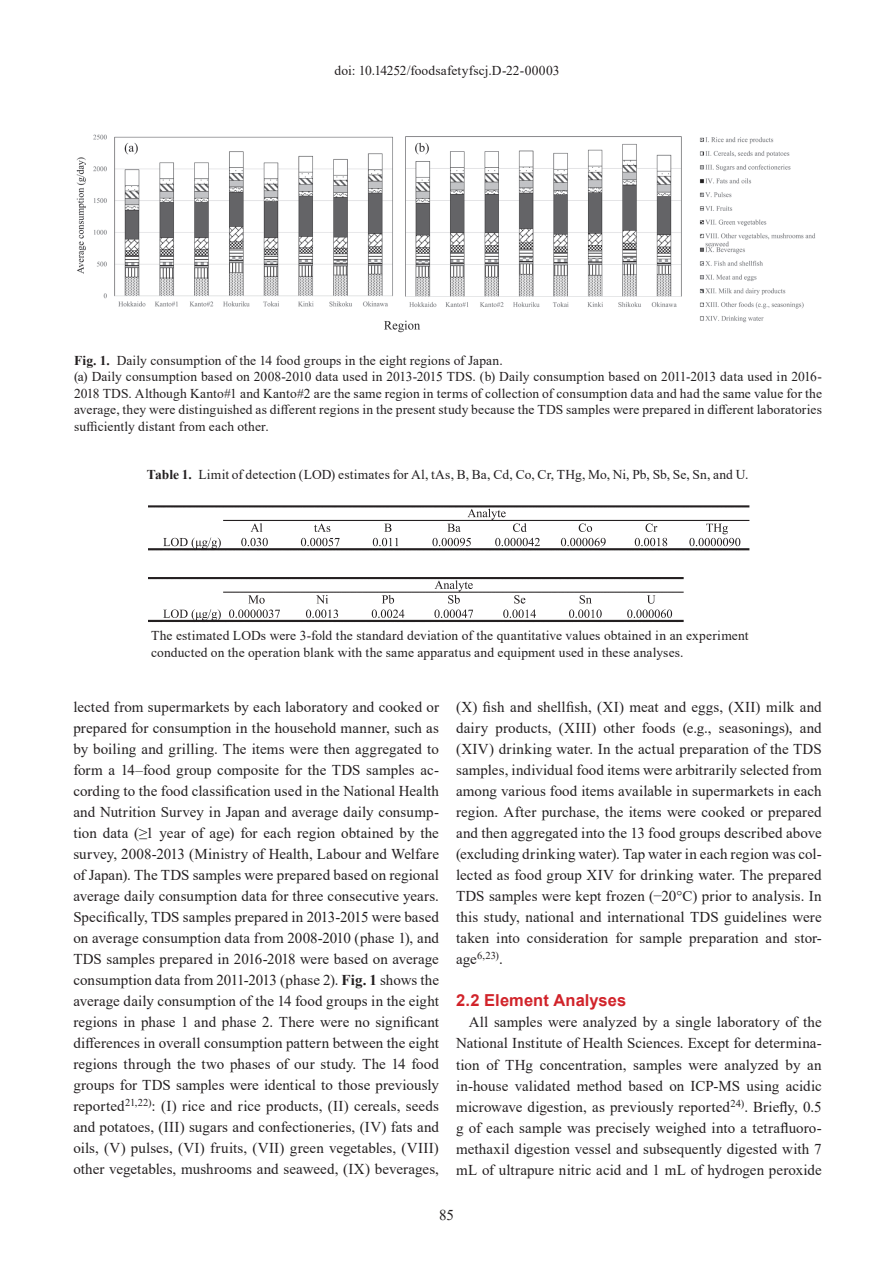
<style>
.page{position:relative;width:893px;height:1263px;background:#fff}
.page>*{position:absolute;margin:0;border:0;box-sizing:border-box;transform-origin:0 0}
.t1{font:700 16.5px "Arial";letter-spacing:.005em;color:#d1232a}
.t2{font:15px/21px "Times New Roman";letter-spacing:.005em;color:#231f20;text-align:justify}
.t3{font:13.5px/16.5px "Times New Roman";letter-spacing:.01em;color:#231f20}
.t4{font:10.5px "Times New Roman";color:#231f20}
.s1{font-weight:700}
.s2{font-size:15px}
</style>
<div class="page">
<img style="left:76px;top:134px;width:740px;height:198px">
<img style="left:149px;top:505px;width:601px;height:118px">
<p class="t3" style="left:335px;top:62px;width:226px">doi: 10.14252/foodsafetyfscj.D-22-00003</p>
<p class="t3" style="left:74px;top:351px;width:750px"><span class="s1">Fig. 1.</span> Daily consumption of the 14 food groups in the eight regions of Japan.<br>(a) Daily consumption based on 2008-2010 data used in 2013-2015 TDS. (b) Daily consumption based on 2011-2013 data used in 2016- 2018 TDS. Although Kanto#1 and Kanto#2 are the same region in terms of collection of consumption data and had the same value for the average, they were distinguished as different regions in the present study because the TDS samples were prepared in different laboratories sufficiently distant from each other.</p>
<p class="t3" style="left:147px;top:466px;width:603px"><span class="s1">Table 1.</span> Limit of detection (LOD) estimates for Al, tAs, B, Ba, Cd, Co, Cr, THg, Mo, Ni, Pb, Sb, Se, Sn, and U.</p>
<p class="t3" style="left:151px;top:627px;width:599px">The estimated LODs were 3-fold the standard deviation of the quantitative values obtained in an experiment conducted on the operation blank with the same apparatus and equipment used in these analyses.</p>
<p class="t2" style="left:73px;top:696px;width:367px">lected from supermarkets by each laboratory and cooked or prepared for consumption in the household manner, such as by boiling and grilling. The items were then aggregated to form a 14–food group composite for the TDS samples ac&shy;cording to the food classification used in the National Health and Nutrition Survey in Japan and average daily consump&shy;tion data (≥1 year of age) for each region obtained by the survey, 2008-2013 (Ministry of Health, Labour and Welfare of Japan). The TDS samples were prepared based on regional average daily consumption data for three consecutive years.<br>Specifically, TDS samples prepared in 2013-2015 were based on average consumption data from 2008-2010 (phase 1), and TDS samples prepared in 2016-2018 were based on average consumption data from 2011-2013 (phase 2). <span class="s1">Fig. 1</span> shows the average daily consumption of the 14 food groups in the eight regions in phase 1 and phase 2. There were no significant differences in overall consumption pattern between the eight regions through the two phases of our study. The 14 food groups for TDS samples were identical to those previously reported<sup>21,22)</sup>: (I) rice and rice products, (II) cereals, seeds and potatoes, (III) sugars and confectioneries, (IV) fats and oils, (V) pulses, (VI) fruits, (VII) green vegetables, (VIII) other vegetables, mushrooms and seaweed, (IX) beverages,</p>
<p class="t2" style="left:456px;top:696px;width:367px">(X) fish and shellfish, (XI) meat and eggs, (XII) milk and dairy products, (XIII) other foods (e.g., seasonings), and (XIV) drinking water. In the actual preparation of the TDS samples, individual food items were arbitrarily selected from among various food items available in supermarkets in each region. After purchase, the items were cooked or prepared and then aggregated into the 13 food groups described above (excluding drinking water). Tap water in each region was col&shy;lected as food group XIV for drinking water. The prepared TDS samples were kept frozen (−20°C) prior to analysis. In this study, national and international TDS guidelines were taken into consideration for sample preparation and stor-</p>
<p class="t4" style="left:456px;top:948px;width:48px"><span class="s2">age</span>6,23)<span class="s2">.</span></p>
<p class="t1" style="left:456px;top:989px;width:172px">2.2 Element Analyses</p>
<p class="t2" style="left:456px;top:1011px;width:367px;text-indent:13px">All samples were analyzed by a single laboratory of the National Institute of Health Sciences. Except for determina&shy;tion of THg concentration, samples were analyzed by an in-house validated method based on ICP-MS using acidic microwave digestion, as previously reported<sup>24)</sup>. Briefly, 0.5 g of each sample was precisely weighed into a tetrafluoro&shy;methaxil digestion vessel and subsequently digested with 7 mL of ultrapure nitric acid and 1 mL of hydrogen peroxide</p>
<p class="t2" style="left:439px;top:1204px;width:16px">85</p>
</div>
